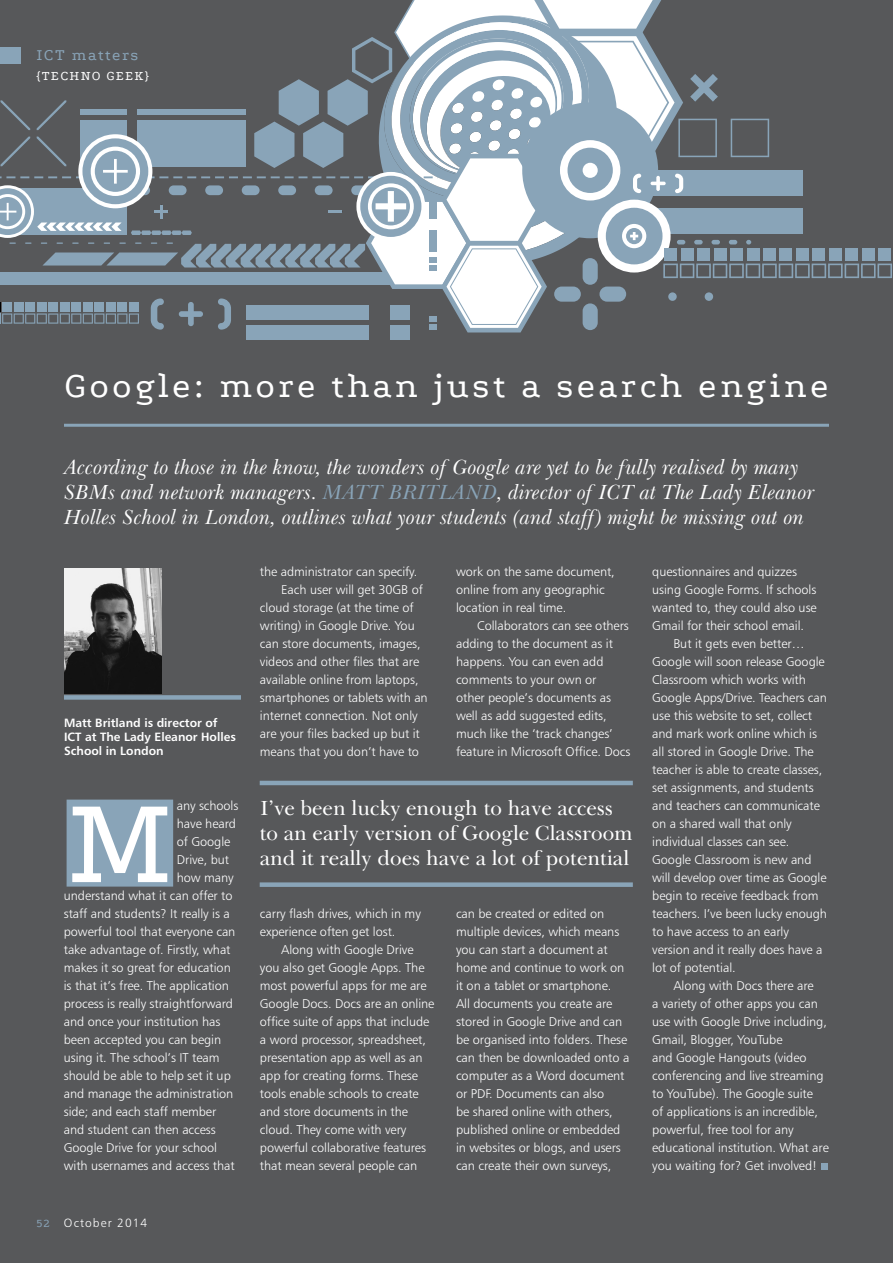
<style>
.page{position:relative;width:893px;height:1263px;background:#57585a}
.page>*{position:absolute;margin:0;border:0;box-sizing:border-box;transform-origin:0 0}
.t1{font:128.1px "Podkova";color:#fff;scale:.96 1}
.t2{font:36.75px "Podkova";letter-spacing:.09em;color:#fff}
.t3{font:italic 21px/25.2px "Baskerville BT";color:#fff}
.t4{font:21px/25.2px "Baskerville BT";color:#fff}
.t5{font:16.5px "Podkova";letter-spacing:.09em;color:#89a4b8}
.t6{font:13.5px "Podkova";letter-spacing:.09em;color:#fff}
.t7{font:12.75px/18px "Humanist 777 BT Light B";letter-spacing:-.005em;color:#fff}
.t8{font:12px/14.4px "Humanist 777 BT Bold B";color:#fff}
.t9{font:12px "Humanist 777 BT Light B";letter-spacing:.09em;color:#fff}
.t10{font:12px "Podkova";color:#89a4b8}
.s1{color:#89a4b8}
</style>
<div class="page">
<div style="left:67px;top:800px;width:106px;height:87px;background:#89a4b8"></div>
<hr style="left:260px;top:781px;width:373px;height:4px;background:#89a4b8">
<div style="left:260px;top:882px;width:373px;height:5px;background:#89a4b8"></div>
<img style="left:64px;top:569px;width:98px;height:124px">
<div style="left:64px;top:695px;width:177px;height:5px;background:#89a4b8"></div>
<div style="left:246px;top:326px;width:122px;height:14px;background:#89a4b8"></div>
<div style="left:390px;top:326px;width:19px;height:14px;background:#89a4b8"></div>
<svg style="left:0;top:0;width:892px;height:332px"></svg>
<div style="left:821px;top:1163px;width:6px;height:7px;background:#89a4b8"></div>
<hr style="left:64px;top:424px;width:765px;height:3px;background:#89a4b8">
<p class="t5" style="left:36px;top:47px;width:103px">ICT matters</p>
<p class="t6" style="left:36px;top:69px;width:114px">{TECHNO GEEK}</p>
<p class="t2" style="left:64px;top:367px;width:766px">Google: more than just a search engine</p>
<p class="t3" style="left:64px;top:454px;width:752px">According to those in the know, the wonders of Google are yet to be fully realised by many<br>SBMs and network managers. <span class="s1">MATT BRITLAND</span>, director of ICT at The Lady Eleanor<br>Holles School in London, outlines what your students (and staff) might be missing out on</p>
<p class="t8" style="left:64px;top:715px;width:173px">Matt Britland is director of<br>ICT at The Lady Eleanor Holles<br>School in London</p>
<p class="t1" style="left:67px;top:779px;width:112px">M</p>
<p class="t7" style="left:177px;top:796px;width:63px">any schools</p>
<p class="t7" style="left:177px;top:814px;width:61px">have heard</p>
<p class="t7" style="left:177px;top:832px;width:55px">of Google</p>
<p class="t7" style="left:177px;top:850px;width:54px">Drive, but</p>
<p class="t7" style="left:177px;top:868px;width:58px">how many</p>
<p class="t7" style="left:64px;top:886px;width:170px">understand what it can offer to</p>
<p class="t7" style="left:64px;top:904px;width:168px">staff and students? It really is a</p>
<p class="t7" style="left:64px;top:922px;width:173px">powerful tool that everyone can</p>
<p class="t7" style="left:64px;top:940px;width:168px">take advantage of. Firstly, what</p>
<p class="t7" style="left:64px;top:958px;width:169px">makes it so great for education</p>
<p class="t7" style="left:64px;top:976px;width:167px">is that it’s free. The application</p>
<p class="t7" style="left:64px;top:994px;width:171px">process is really straightforward</p>
<p class="t7" style="left:64px;top:1012px;width:158px">and once your institution has</p>
<p class="t7" style="left:64px;top:1030px;width:159px">been accepted you can begin</p>
<p class="t7" style="left:64px;top:1048px;width:157px">using it. The school’s IT team</p>
<p class="t7" style="left:64px;top:1066px;width:169px">should be able to help set it up</p>
<p class="t7" style="left:64px;top:1084px;width:171px">and manage the administration</p>
<p class="t7" style="left:64px;top:1102px;width:154px">side; and each staff member</p>
<p class="t7" style="left:64px;top:1120px;width:154px">and student can then access</p>
<p class="t7" style="left:64px;top:1138px;width:155px">Google Drive for your school</p>
<p class="t7" style="left:64px;top:1156px;width:172px">with usernames and access that</p>
<p class="t10" style="left:36px;top:1217px;width:15px">52</p>
<p class="t9" style="left:64px;top:1215px;width:85px">October 2014</p>
<p class="t7" style="left:260px;top:562px;width:159px">the administrator can specify.</p>
<p class="t7" style="left:260px;top:580px;width:169px;text-indent:21px">Each user will get 30GB of cloud storage (at the time of writing) in Google Drive. You can store documents, images, videos and other files that are available online from laptops, smartphones or tablets with an internet connection. Not only are your files backed up but it means that you don’t have to</p>
<p class="t7" style="left:456px;top:562px;width:160px">work on the same document, online from any geographic location in real time.</p>
<p class="t7" style="left:456px;top:616px;width:176px;text-indent:21px">Collaborators can see others adding to the document as it happens. You can even add comments to your own or<br>other people’s documents as well as add suggested edits, much like the ‘track changes’ feature in Microsoft Office. Docs</p>
<p class="t4" style="left:260px;top:795px;width:375px">I’ve been lucky enough to have access to an early version of Google Classroom and it really does have a lot of potential</p>
<p class="t7" style="left:260px;top:904px;width:162px">carry flash drives, which in my experience often get lost.</p>
<p class="t7" style="left:260px;top:940px;width:176px;text-indent:21px">Along with Google Drive you also get Google Apps. The most powerful apps for me are<br>Google Docs. Docs are an online office suite of apps that include a word processor, spreadsheet, presentation app as well as an app for creating forms. These tools enable schools to create and store documents in the cloud. They come with very powerful collaborative features that mean several people can</p>
<p class="t7" style="left:456px;top:904px;width:175px">can be created or edited on multiple devices, which means you can start a document at home and continue to work on it on a tablet or smartphone.<br>All documents you create are stored in Google Drive and can be organised into folders. These can then be downloaded onto a computer as a Word document or PDF. Documents can also<br>be shared online with others, published online or embedded in websites or blogs, and users can create their own surveys,</p>
<p class="t7" style="left:652px;top:562px;width:166px">questionnaires and quizzes using Google Forms. If schools wanted to, they could also use<br>Gmail for their school email.</p>
<p class="t7" style="left:652px;top:634px;width:176px;text-indent:21px">But it gets even better…<br>Google will soon release Google<br>Classroom which works with<br>Google Apps/Drive. Teachers can use this website to set, collect and mark work online which is all stored in Google Drive. The teacher is able to create classes, set assignments, and students and teachers can communicate on a shared wall that only individual classes can see.<br>Google Classroom is new and will develop over time as Google begin to receive feedback from teachers. I’ve been lucky enough to have access to an early version and it really does have a lot of potential.</p>
<p class="t7" style="left:652px;top:976px;width:178px;text-indent:21px">Along with Docs there are<br>a variety of other apps you can use with Google Drive including,<br>Gmail, Blogger, YouTube<br>and Google Hangouts (video conferencing and live streaming to YouTube). The Google suite<br>of applications is an incredible, powerful, free tool for any educational institution. What are you waiting for? Get involved!</p>
</div>
